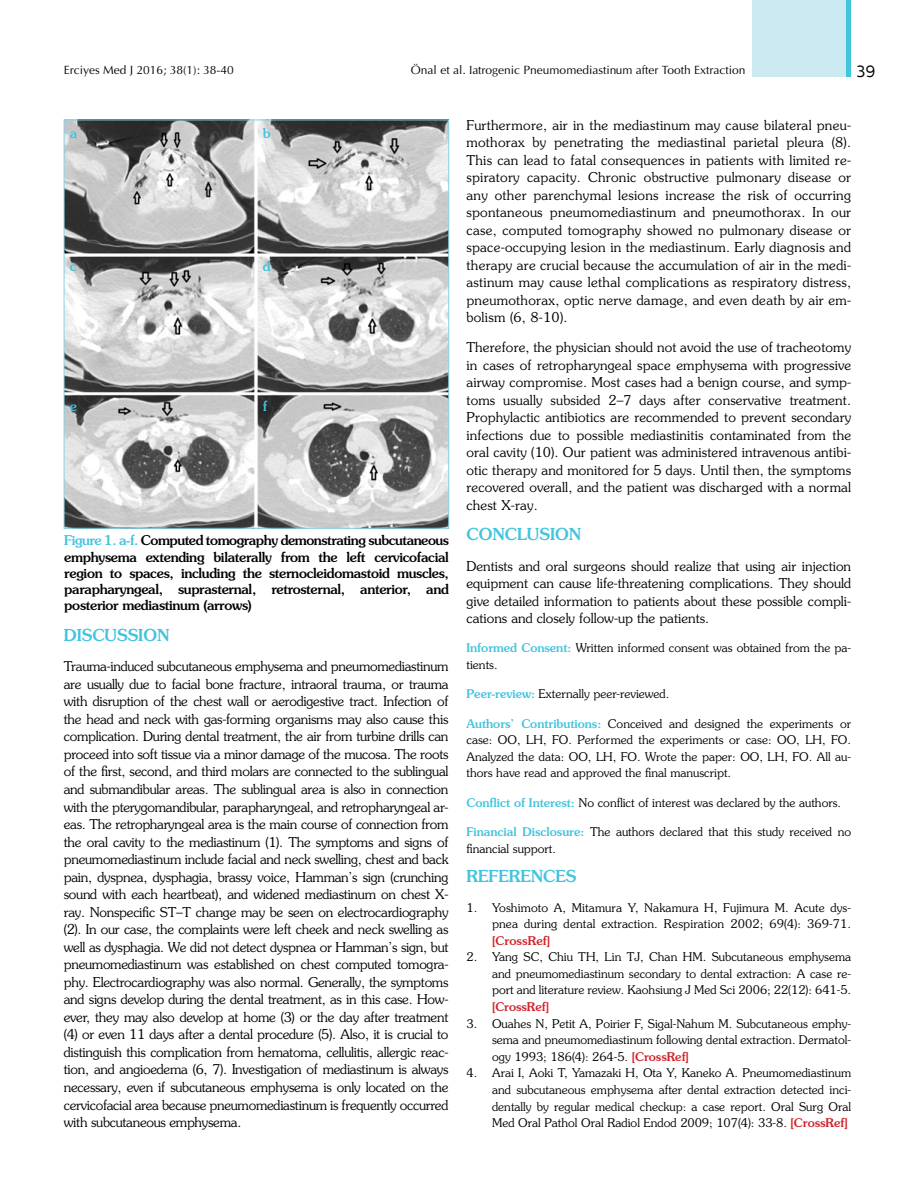
<style>
.page{position:relative;width:915px;height:1191px;background:#fff}
.page>*{position:absolute;margin:0;border:0;box-sizing:border-box;transform-origin:0 0}
.t1{font:500 16.5px "Souvenir Std";color:#42c4dd}
.t2{font:16.5px "Centrale Sans";color:#000}
.t3{font:300 13.5px/17.5px "Souvenir Std";letter-spacing:.005em;color:#000;text-align:justify}
.t4{font:500 13.5px/16.2px "Souvenir Std";letter-spacing:-.02em;color:#000;text-align:justify}
.t5{font:500 13.5px "Souvenir Std";color:#42c4dd}
.t6{font:300 12px/16.6px "Souvenir Std";color:#000;text-align:justify}
.t7{font:12px "Optima Normal Tr";color:#000}
.t8{font:500 12px "Souvenir Std";letter-spacing:.005em;color:#d2232a}
.s1{color:#42c4dd}
.s2{font-weight:500;color:#42c4dd}
.s3{font-weight:500;color:#d2232a}
</style>
<div class="page">
<img style="left:66px;top:122px;width:381px;height:404px">
<div style="left:64px;top:120px;width:385px;height:408px;border:1px solid #86d3e6"></div>
<div style="left:752px;top:0;width:98px;height:77px;background:#cbeaf2"></div>
<hr style="left:846px;top:0;width:4px;height:77px;background:#42c4dd">
<p class="t7" style="left:64px;top:62px;width:171px">Erciyes Med J 2016; 38(1): 38-40</p>
<p class="t7" style="left:411px;top:62px;width:336px">Önal et al. Iatrogenic Pneumomediastinum after Tooth Extraction</p>
<p class="t2" style="left:856px;top:62px;width:21px">39</p>
<p class="t5" style="left:70px;top:125px;width:9px">a</p>
<p class="t5" style="left:263px;top:125px;width:9px">b</p>
<p class="t5" style="left:70px;top:258px;width:8px">c</p>
<p class="t5" style="left:263px;top:258px;width:9px">d</p>
<p class="t5" style="left:70px;top:398px;width:9px">e</p>
<p class="t5" style="left:263px;top:398px;width:6px">f</p>
<p class="t4" style="left:64px;top:532px;width:386px"><span class="s1">Figure 1. a-f.</span> Computed tomography demonstrating subcutaneous emphysema extending bilaterally from the left cervicofacial region to spaces, including the sternocleidomastoid muscles, parapharyngeal, suprasternal, retrosternal, anterior, and posterior mediastinum (arrows)</p>
<p class="t1" style="left:64px;top:625px;width:107px">DISCUSSION</p>
<p class="t3" style="left:64px;top:657px;width:386px">Trauma-induced subcutaneous emphysema and pneumomediastinum are usually due to facial bone fracture, intraoral trauma, or trauma with disruption of the chest wall or aerodigestive tract. Infection of the head and neck with gas-forming organisms may also cause this complication. During dental treatment, the air from turbine drills can proceed into soft tissue via a minor damage of the mucosa. The roots of the first, second, and third molars are connected to the sublingual and submandibular areas. The sublingual area is also in connection with the pterygomandibular, parapharyngeal, and retropharyngeal ar&shy;eas. The retropharyngeal area is the main course of connection from the oral cavity to the mediastinum (1). The symptoms and signs of pneumomediastinum include facial and neck swelling, chest and back pain, dyspnea, dysphagia, brassy voice, Hamman’s sign (crunching sound with each heartbeat), and widened mediastinum on chest X&shy;ray. Nonspecific ST–T change may be seen on electrocardiography (2). In our case, the complaints were left cheek and neck swelling as well as dysphagia. We did not detect dyspnea or Hamman’s sign, but pneumomediastinum was established on chest computed tomogra&shy;phy. Electrocardiography was also normal. Generally, the symptoms and signs develop during the dental treatment, as in this case. How&shy;ever, they may also develop at home (3) or the day after treatment (4) or even 11 days after a dental procedure (5). Also, it is crucial to distinguish this complication from hematoma, cellulitis, allergic reac&shy;tion, and angioedema (6, 7). Investigation of mediastinum is always necessary, even if subcutaneous emphysema is only located on the cervicofacial area because pneumomediastinum is frequently occurred with subcutaneous emphysema.</p>
<p class="t3" style="left:466px;top:116px;width:386px">Furthermore, air in the mediastinum may cause bilateral pneu&shy;mothorax by penetrating the mediastinal parietal pleura (8).<br>This can lead to fatal consequences in patients with limited re&shy;spiratory capacity. Chronic obstructive pulmonary disease or any other parenchymal lesions increase the risk of occurring spontaneous pneumomediastinum and pneumothorax. In our case, computed tomography showed no pulmonary disease or space-occupying lesion in the mediastinum. Early diagnosis and therapy are crucial because the accumulation of air in the medi&shy;astinum may cause lethal complications as respiratory distress, pneumothorax, optic nerve damage, and even death by air em&shy;bolism (6, 8-10).</p>
<p class="t3" style="left:466px;top:339px;width:386px">Therefore, the physician should not avoid the use of tracheotomy in cases of retropharyngeal space emphysema with progressive airway compromise. Most cases had a benign course, and symp&shy;toms usually subsided 2–7 days after conservative treatment.<br>Prophylactic antibiotics are recommended to prevent secondary infections due to possible mediastinitis contaminated from the oral cavity (10). Our patient was administered intravenous antibi&shy;otic therapy and monitored for 5 days. Until then, the symptoms recovered overall, and the patient was discharged with a normal chest X-ray.</p>
<p class="t1" style="left:466px;top:524px;width:116px">CONCLUSION</p>
<p class="t3" style="left:466px;top:557px;width:386px">Dentists and oral surgeons should realize that using air injection equipment can cause life-threatening complications. They should give detailed information to patients about these possible compli&shy;cations and closely follow-up the patients.</p>
<p class="t6" style="left:466px;top:640px;width:386px"><span class="s2">Informed Consent:</span> Written informed consent was obtained from the pa&shy;tients.</p>
<p class="t6" style="left:466px;top:686px;width:204px"><span class="s2">Peer-review:</span> Externally peer-reviewed.</p>
<p class="t6" style="left:466px;top:715px;width:386px"><span class="s2">Authors’ Contributions:</span> Conceived and designed the experiments or case: OO, LH, FO. Performed the experiments or case: OO, LH, FO.<br>Analyzed the data: OO, LH, FO. Wrote the paper: OO, LH, FO. All au&shy;thors have read and approved the final manuscript.</p>
<p class="t6" style="left:466px;top:794px;width:376px"><span class="s2">Conflict of Interest:</span> No conflict of interest was declared by the authors.</p>
<p class="t6" style="left:466px;top:823px;width:386px"><span class="s2">Financial Disclosure:</span> The authors declared that this study received no financial support.</p>
<p class="t1" style="left:466px;top:866px;width:111px">REFERENCES</p>
<p class="t6" style="left:466px;top:899px;width:386px;text-align:right">1. Yoshimoto A, Mitamura Y, Nakamura H, Fujimura M. Acute dys&shy;pnea during dental extraction. Respiration 2002; 69(4): 369-71.</p>
<p class="t8" style="left:492px;top:933px;width:60px">[CrossRef]</p>
<p class="t6" style="left:492px;top:948px;width:360px;text-indent:-26px">2. Yang SC, Chiu TH, Lin TJ, Chan HM. Subcutaneous emphysema and pneumomediastinum secondary to dental extraction: A case re&shy;port and literature review. Kaohsiung J Med Sci 2006; 22(12): 641-5.</p>
<p class="t8" style="left:492px;top:999px;width:59px">[CrossRef]</p>
<p class="t6" style="left:492px;top:1015px;width:360px;text-indent:-26px">3. Ouahes N, Petit A, Poirier F, Sigal-Nahum M. Subcutaneous emphy&shy;sema and pneumomediastinum following dental extraction. Dermatol&shy;ogy 1993; 186(4): 264-5. <span class="s3">[CrossRef]</span></p>
<p class="t6" style="left:492px;top:1064px;width:360px;text-indent:-26px">4. Arai I, Aoki T, Yamazaki H, Ota Y, Kaneko A. Pneumomediastinum and subcutaneous emphysema after dental extraction detected inci&shy;dentally by regular medical checkup: a case report. Oral Surg Oral Med Oral Pathol Oral Radiol Endod 2009; 107(4): 33-8. <span class="s3">[CrossRef]</span></p>
</div>
